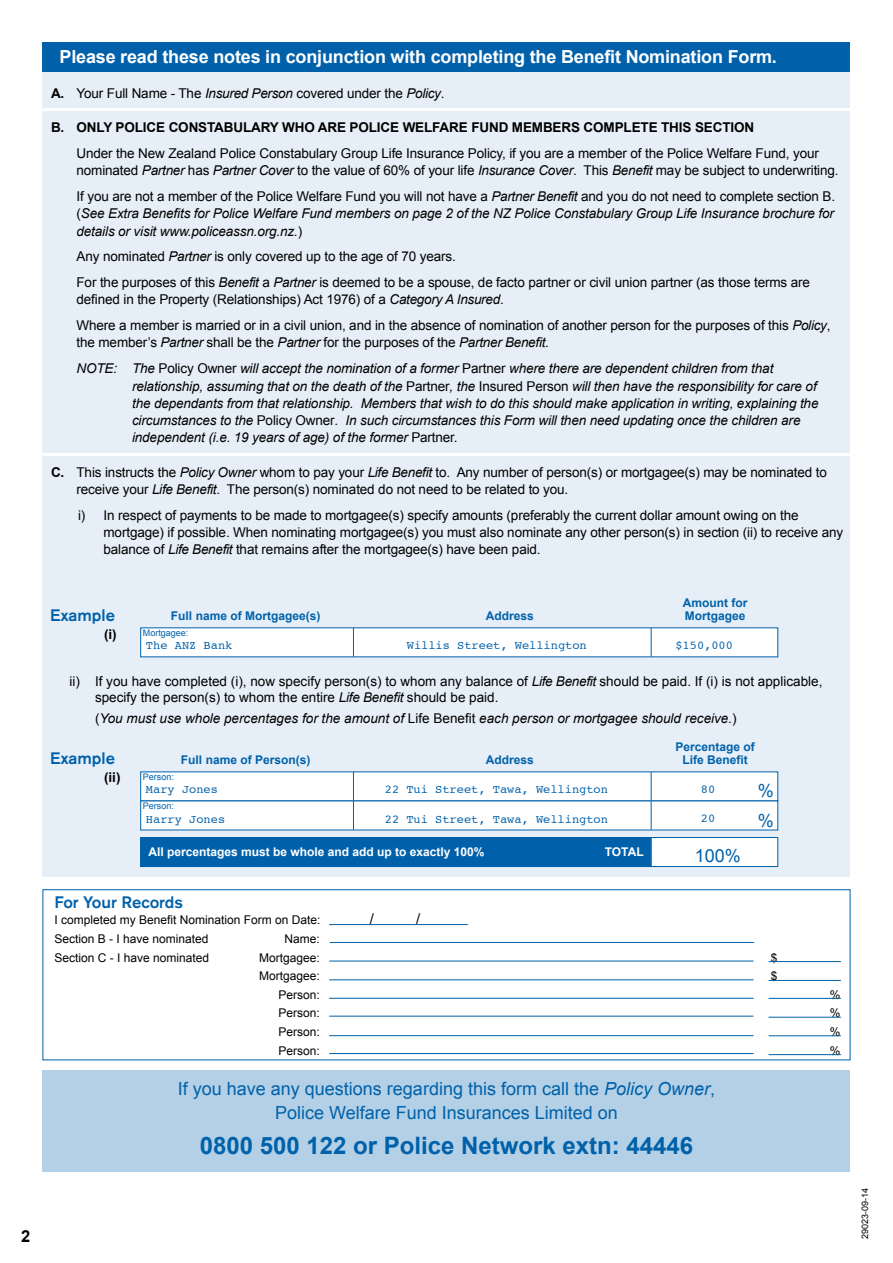
<style>
.page{position:relative;width:893px;height:1263px;background:#fff}
.page>*{position:absolute;margin:0;border:0;box-sizing:border-box;transform-origin:0 0}
.t1{font:700 24px "Arial";color:#0061aa}
.t2{font:18px/24px "Arial";color:#0061aa;text-align:center}
.t3{font:700 18px "Arial";letter-spacing:-.01em;color:#fff}
.t4{font:500 16.5px "Akzidenz Grotesk BE";color:#0061aa}
.t5{font:700 16.5px "Arial";color:#000}
.t6{font:15px "Arial";color:#000}
.t7{font:13.5px/17.2px "Arial";letter-spacing:-.01em;color:#000}
.t8{font:italic 13.5px/17.2px "Arial";letter-spacing:-.01em;color:#000}
.t9{font:700 13.5px "Arial";letter-spacing:-.01em;color:#000}
.t10{font:12px "Arial";color:#000}
.t11{font:12px "Courier";color:#0061aa}
.t12{font:700 12px "Arial";color:#0061aa}
.t13{font:700 12px "Arial";color:#fff}
.t14{font:9px "Arial";color:#0061aa}
.t15{font:9px "Arial";color:#000}
.s1{font-weight:700}
.s2{font-style:italic}
.s3{font-style:normal}
</style>
<div class="page">
<div style="left:43px;top:1070px;width:807px;height:102px;background:#b3d0e6"></div>
<div style="left:43px;top:43px;width:807px;height:834px;background:#e6eff7"></div>
<div style="left:43px;top:43px;width:807px;height:29px;background:#0061aa"></div>
<div style="left:43px;top:889px;width:807px;height:171px;background:#fff;border:1px solid #0061aa"></div>
<div style="left:140px;top:627px;width:638px;height:30px;background:#fff"></div>
<svg style="left:353px;top:628px;width:1px;height:28px"></svg>
<svg style="left:651px;top:628px;width:1px;height:28px"></svg>
<div style="left:140px;top:771px;width:638px;height:30px;background:#fff;border:1px solid #0061aa"></div>
<div style="left:140px;top:801px;width:638px;height:29px;background:#fff"></div>
<svg style="left:353px;top:772px;width:1px;height:58px"></svg>
<svg style="left:651px;top:772px;width:1px;height:58px"></svg>
<div style="left:140px;top:837px;width:638px;height:30px;background:#fff;border:1px solid #0061aa"></div>
<svg style="left:651px;top:838px;width:1px;height:28px"></svg>
<div style="left:140px;top:837px;width:511px;height:30px;background:#0061aa"></div>
<hr style="left:329px;top:924px;width:139px;height:1px;background:#0061aa">
<hr style="left:330px;top:942px;width:424px;height:1px;background:#0061aa">
<hr style="left:329px;top:961px;width:424px;height:1px;background:#0061aa">
<hr style="left:329px;top:979px;width:424px;height:1px;background:#0061aa">
<hr style="left:329px;top:998px;width:424px;height:1px;background:#0061aa">
<hr style="left:329px;top:1016px;width:424px;height:1px;background:#0061aa">
<hr style="left:769px;top:961px;width:72px;height:1px;background:#0061aa">
<hr style="left:769px;top:980px;width:72px;height:1px;background:#0061aa">
<hr style="left:769px;top:998px;width:72px;height:1px;background:#0061aa">
<hr style="left:769px;top:1017px;width:72px;height:1px;background:#0061aa">
<hr style="left:43px;top:108px;width:807px;height:3px;background:#fff">
<hr style="left:43px;top:453px;width:807px;height:3px;background:#fff">
<hr style="left:329px;top:1035px;width:424px;height:1px;background:#0061aa">
<hr style="left:329px;top:1053px;width:424px;height:1px;background:#0061aa">
<hr style="left:769px;top:1035px;width:72px;height:1px;background:#0061aa">
<hr style="left:769px;top:1054px;width:72px;height:1px;background:#0061aa">
<p class="t5" style="left:21px;top:1227px;width:11px">2</p>
<h2 class="t3" style="left:60px;top:47px;width:719px">Please read these notes in conjunction with completing the Benefit Nomination Form.</h2>
<p class="t7" style="left:51px;top:85px;width:395px"><span class="s1">A.</span> Your Full Name - The <span class="s2">Insured Person</span> covered under the <span class="s2">Policy</span>.</p>
<p class="t9" style="left:51px;top:120px;width:705px">B. ONLY POLICE CONSTABULARY WHO ARE POLICE WELFARE FUND MEMBERS COMPLETE THIS SECTION</p>
<p class="t7" style="left:77px;top:145px;width:764px">Under the New Zealand Police Constabulary Group Life Insurance Policy, if you are a member of the Police Welfare Fund, your nominated <span class="s2">Partner</span> has <span class="s2">Partner Cover</span> to the value of 60% of your life <span class="s2">Insurance Cover</span>. This <span class="s2">Benefit</span> may be subject to underwriting.</p>
<p class="t8" style="left:77px;top:188px;width:760px;text-align:justify"><span class="s3">If you are not a member of the Police Welfare Fund you will not have a</span> Partner Benefit <span class="s3">and you do not need to complete section B. (</span>See Extra Benefits for Police Welfare Fund members on page 2 of the NZ Police Constabulary Group Life Insurance brochure for details or visit www.policeassn.org.nz.<span class="s3">)</span></p>
<p class="t7" style="left:77px;top:244px;width:735px;line-height:25.8px">Any nominated <span class="s2">Partner</span> is only covered up to the age of 70 years.<br>For the purposes of this <span class="s2">Benefit</span> a <span class="s2">Partner</span> is deemed to be a spouse, de facto partner or civil union partner (as those terms are</p>
<p class="t7" style="left:77px;top:287px;width:755px;line-height:25.8px">defined in the Property (Relationships) Act 1976) of a <span class="s2">Category A Insured</span>.<br>Where a member is married or in a civil union, and in the absence of nomination of another person for the purposes of this <span class="s2">Policy</span>,</p>
<p class="t8" style="left:77px;top:330px;width:698px;line-height:25.8px"><span class="s3">the member’s</span> Partner <span class="s3">shall be the</span> Partner <span class="s3">for the purposes of the</span> Partner Benefit<span class="s3">.<br></span>NOTE: The <span class="s3">Policy Owner</span> will accept the nomination of a former <span class="s3">Partner</span> where there are dependent children from that</p>
<p class="t8" style="left:132px;top:377px;width:688px">relationship, assuming that on the death of the <span class="s3">Partner</span>, the <span class="s3">Insured Person</span> will then have the responsibility for care of the dependants from that relationship. Members that wish to do this should make application in writing, explaining the circumstances to the <span class="s3">Policy Owner</span>. In such circumstances this Form will then need updating once the children are independent (i.e. 19 years of age) of the former <span class="s3">Partner.</span></p>
<p class="t7" style="left:77px;top:463px;width:752px;text-indent:-26px"><span class="s1">C.</span> This instructs the <span class="s2">Policy Owner</span> whom to pay your <span class="s2">Life Benefit</span> to. Any number of person(s) or mortgagee(s) may be nominated to receive your <span class="s2">Life Benefit</span>. The person(s) nominated do not need to be related to you.</p>
<p class="t7" style="left:104px;top:506px;width:741px;text-indent:-26px">i) In respect of payments to be made to mortgagee(s) specify amounts (preferably the current dollar amount owing on the mortgage) if possible. When nominating mortgagee(s) you must also nominate any other person(s) in section (ii) to receive any balance of <span class="s2">Life Benefit</span> that remains after the mortgagee(s) have been paid.</p>
<p class="t12" style="left:683px;top:596px;width:66px">Amount for</p>
<p class="t4" style="left:50px;top:605px;width:66px">Example</p>
<p class="t9" style="left:104px;top:627px;width:14px">(i)</p>
<p class="t12" style="left:171px;top:609px;width:151px">Full name of Mortgagee(s)</p>
<p class="t12" style="left:486px;top:609px;width:50px">Address</p>
<p class="t12" style="left:685px;top:609px;width:62px">Mortgagee</p>
<p class="t14" style="left:143px;top:628px;width:47px">Mortgagee:</p>
<p class="t11" style="left:146px;top:636px;width:88px">The ANZ Bank</p>
<p class="t11" style="left:407px;top:636px;width:182px">Willis Street, Wellington</p>
<p class="t11" style="left:675px;top:635px;width:59px">$150,000</p>
<p class="t7" style="left:95px;top:673px;width:729px;line-height:16.5px;text-indent:-26px">ii) If you have completed (i), now specify person(s) to whom any balance of <span class="s2">Life Benefit</span> should be paid. If (i) is not applicable, specify the person(s) to whom the entire <span class="s2">Life Benefit</span> should be paid.</p>
<p class="t8" style="left:95px;top:710px;width:643px"><span class="s3">(</span>You must use whole percentages for the amount of <span class="s3">Life Benefit</span> each person or mortgagee should receive.<span class="s3">)</span></p>
<p class="t4" style="left:50px;top:748px;width:66px">Example</p>
<p class="t9" style="left:104px;top:769px;width:18px">(ii)</p>
<p class="t12" style="left:675px;top:740px;width:81px">Percentage of</p>
<p class="t12" style="left:181px;top:753px;width:131px">Full name of Person(s)</p>
<p class="t12" style="left:486px;top:753px;width:50px">Address</p>
<p class="t12" style="left:682px;top:753px;width:67px">Life Benefit</p>
<p class="t14" style="left:143px;top:772px;width:33px">Person:</p>
<p class="t11" style="left:146px;top:780px;width:73px">Mary Jones</p>
<p class="t11" style="left:385px;top:780px;width:225px">22 Tui Street, Tawa, Wellington</p>
<p class="t11" style="left:701px;top:779px;width:16px">80</p>
<h2 class="t2" style="left:758px;top:779px;width:18px">%</h2>
<p class="t14" style="left:143px;top:801px;width:33px">Person:</p>
<p class="t11" style="left:146px;top:809px;width:81px">Harry Jones</p>
<p class="t11" style="left:385px;top:809px;width:225px">22 Tui Street, Tawa, Wellington</p>
<p class="t11" style="left:701px;top:809px;width:16px">20</p>
<h2 class="t2" style="left:758px;top:808px;width:18px">%</h2>
<p class="t13" style="left:148px;top:845px;width:338px">All percentages must be whole and add up to exactly 100%</p>
<p class="t13" style="left:605px;top:845px;width:40px">TOTAL</p>
<h2 class="t2" style="left:695px;top:843px;width:48px">100%</h2>
<p class="t4" style="left:54px;top:892px;width:130px">For Your Records</p>
<p class="t10" style="left:54px;top:913px;width:268px">I completed my Benefit Nomination Form on Date:</p>
<p class="t6" style="left:370px;top:910px;width:6px">/</p>
<p class="t6" style="left:416px;top:910px;width:6px">/</p>
<p class="t10" style="left:54px;top:932px;width:156px">Section B - I have nominated</p>
<p class="t10" style="left:285px;top:932px;width:37px">Name:</p>
<p class="t10" style="left:54px;top:950px;width:156px">Section C - I have nominated</p>
<p class="t10" style="left:259px;top:950px;width:62px">Mortgagee:</p>
<p class="t10" style="left:771px;top:950px;width:8px">$</p>
<p class="t10" style="left:259px;top:969px;width:62px">Mortgagee:</p>
<p class="t10" style="left:771px;top:969px;width:8px">$</p>
<p class="t10" style="left:279px;top:988px;width:43px">Person:</p>
<p class="t10" style="left:830px;top:988px;width:12px">%</p>
<p class="t10" style="left:279px;top:1006px;width:43px">Person:</p>
<p class="t10" style="left:830px;top:1006px;width:12px">%</p>
<p class="t10" style="left:279px;top:1025px;width:43px">Person:</p>
<p class="t10" style="left:830px;top:1025px;width:12px">%</p>
<p class="t10" style="left:279px;top:1044px;width:43px">Person:</p>
<p class="t10" style="left:830px;top:1044px;width:12px">%</p>
<h2 class="t2" style="left:178px;top:1076px;width:539px">If you have any questions regarding this form call the <span class="s2">Policy Owner</span>,<br>Police Welfare Fund Insurances Limited on</h2>
<h1 class="t1" style="left:200px;top:1132px;width:495px">0800 500 122 or Police Network extn: 44446</h1>
<p class="t15" style="left:860px;top:1238px;width:53px;rotate:-90deg">29023-09-14</p>
</div>
